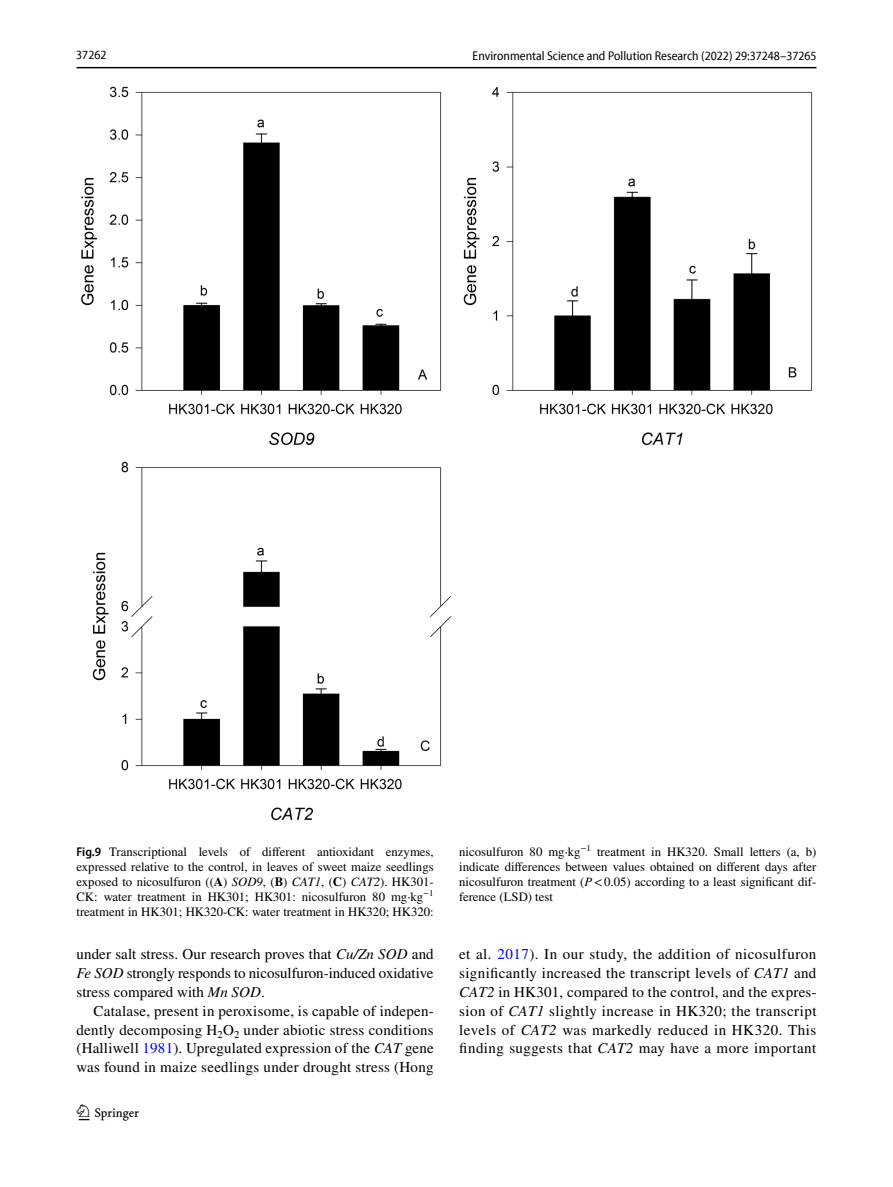
<style>
.page{position:relative;width:893px;height:1187px;background:#fff}
.page>*{position:absolute;margin:0;border:0;box-sizing:border-box;transform-origin:0 0}
.t1{font:22.5px "Springnew Regular 3";color:#000}
.t2{font:15px/18.8px "STIX";letter-spacing:.02em;color:#000;text-align:justify}
.t3{font:12.75px/15px "STIX";color:#000;text-align:justify}
.t4{font:semi-condensed 12.75px "Myriad Pro Unic";color:#000}
.t5{font:12.75px "Myriad Pro Unic Semi Condensed 2";color:#000}
.s1{font-family:"Myriad Pro";font-weight:600;font-stretch:semi-condensed}
.s2{font-weight:700}
.s3{font-style:italic}
.s4{color:#00f}
</style>
<div class="page">
<hr style="left:77px;top:67px;width:739px;height:1px;background:#000">
<img style="left:81px;top:87px;width:731px;height:733px">
<p class="t5" style="left:76px;top:50px;width:32px">37262</p>
<p class="t4" style="left:473px;top:51px;width:346px">Environmental Science and Pollution Research (2022) 29:37248–37265</p>
<p class="t3" style="left:77px;top:844px;width:359px"><span class="s1">Fig.9</span> Transcriptional levels of different antioxidant enzymes, expressed relative to the control, in leaves of sweet maize seedlings exposed to nicosulfuron ((<span class="s2">A</span>) <span class="s3">SOD9</span>, (<span class="s2">B</span>) <span class="s3">CAT1</span>, (<span class="s2">C</span>) <span class="s3">CAT2</span>). HK301- CK: water treatment in HK301; HK301: nicosulfuron 80 mg·kg<sup>−1 </sup>treatment in HK301; HK320-CK: water treatment in HK320; HK320:</p>
<p class="t3" style="left:459px;top:844px;width:359px">nicosulfuron 80 mg·kg<sup>−1</sup> treatment in HK320. Small letters (a, b) indicate differences between values obtained on different days after nicosulfuron treatment (<span class="s3">P</span>&lt;0.05) according to a least significant dif&shy;ference (LSD) test</p>
<p class="t2" style="left:77px;top:946px;width:359px">under salt stress. Our research proves that <span class="s3">Cu/Zn SOD</span> and <span class="s3">Fe SOD</span> strongly responds to nicosulfuron-induced oxidative stress compared with <span class="s3">Mn SOD</span>.</p>
<p class="t2" style="left:77px;top:1002px;width:359px;text-indent:17px">Catalase, present in peroxisome, is capable of indepen&shy;dently decomposing H<sub>2</sub>O<sub>2</sub> under abiotic stress conditions (Halliwell <span class="s4">1981</span>). Upregulated expression of the <span class="s3">CAT</span> gene was found in maize seedlings under drought stress (Hong</p>
<h1 class="t1" style="left:79px;top:1104px;width:62px">1 3</h1>
<p class="t2" style="left:459px;top:946px;width:359px">et al. <span class="s4">2017</span>). In our study, the addition of nicosulfuron significantly increased the transcript levels of <span class="s3">CAT1</span> and <span class="s3">CAT2</span> in HK301, compared to the control, and the expres&shy;sion of <span class="s3">CAT1</span> slightly increase in HK320; the transcript levels of <span class="s3">CAT2</span> was markedly reduced in HK320. This finding suggests that <span class="s3">CAT2</span> may have a more important</p>
</div>
